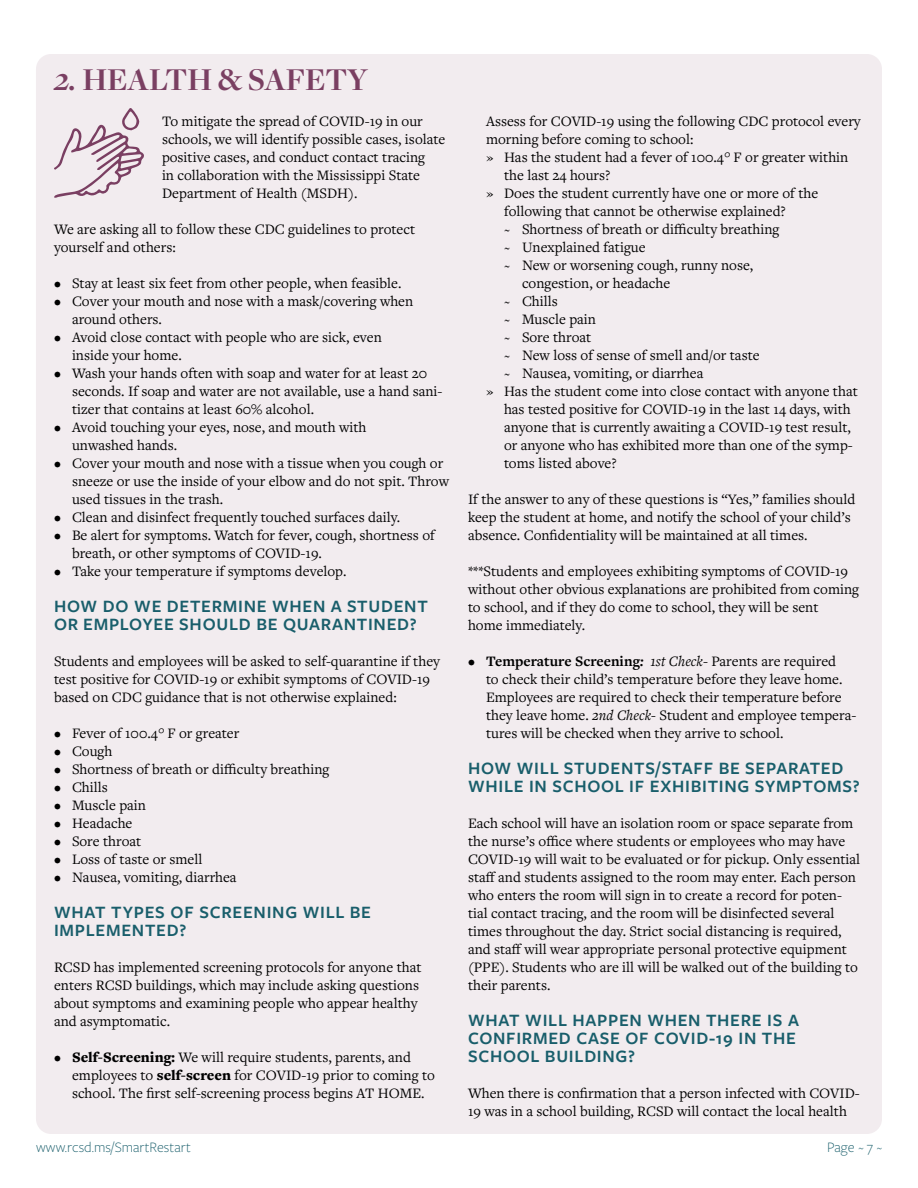
<style>
.page{position:relative;width:918px;height:1188px;background:#fff}
.page>*{position:absolute;margin:0;border:0;box-sizing:border-box;transform-origin:0 0}
.t1{font:700 33px "Freight Disp Pro";color:#7a3f62}
.t2{font:600 18px/18px "Freight Sans Pro";letter-spacing:.04em;color:#195e6b}
.t3{font:15px/18px "Freight Text Pro";color:#000}
.t4{font:300 15px "Freight Sans Pro";color:#195e6b}
.s1{font-style:italic}
.s2{font-weight:900}
.s3{font-weight:700}
.s4{font-weight:700;font-style:italic}
</style>
<div class="page">
<div style="left:36px;top:54px;width:846px;height:1080px;background:#f2ecef;border-radius:15px"></div>
<svg style="left:54px;top:108px;width:90px;height:90px"></svg>
<h1 class="t1" style="left:54px;top:58px;width:316px"><span class="s1">2.</span> HEALTH &amp; SAFETY</h1>
<p class="t3" style="left:162px;top:112px;width:285px">To mitigate the spread of COVID-19 in our schools, we will identify possible cases, isolate positive cases, and conduct contact tracing<br>in collaboration with the Mississippi State Department of Health (MSDH).</p>
<p class="t3" style="left:54px;top:220px;width:363px">We are asking all to follow these CDC guidelines to protect yourself and others:</p>
<p class="t3" style="left:54px;top:274px;width:349px">• Stay at least six feet from other people, when feasible.</p>
<p class="t3" style="left:72px;top:292px;width:343px;text-indent:-18px">• Cover your mouth and nose with a mask/covering when around others.</p>
<p class="t3" style="left:72px;top:328px;width:311px;text-indent:-18px">• Avoid close contact with people who are sick, even inside your home.</p>
<p class="t3" style="left:72px;top:364px;width:372px;text-indent:-18px">• Wash your hands often with soap and water for at least 20 seconds. If soap and water are not available, use a hand sani&shy;tizer that contains at least 60% alcohol.</p>
<p class="t3" style="left:72px;top:418px;width:296px;text-indent:-18px">• Avoid touching your eyes, nose, and mouth with unwashed hands.</p>
<p class="t3" style="left:72px;top:454px;width:379px;text-indent:-18px">• Cover your mouth and nose with a tissue when you cough or sneeze or use the inside of your elbow and do not spit. Throw used tissues in the trash.</p>
<p class="t3" style="left:54px;top:508px;width:348px">• Clean and disinfect frequently touched surfaces daily.</p>
<p class="t3" style="left:72px;top:526px;width:364px;text-indent:-18px">• Be alert for symptoms. Watch for fever, cough, shortness of breath, or other symptoms of COVID-19.</p>
<p class="t3" style="left:54px;top:562px;width:294px">• Take your temperature if symptoms develop.</p>
<p class="t2" style="left:54px;top:596px;width:375px">HOW DO WE DETERMINE WHEN A STUDENT<br>OR EMPLOYEE SHOULD BE QUARANTINED?</p>
<p class="t3" style="left:54px;top:652px;width:388px">Students and employees will be asked to self-quarantine if they test positive for COVID-19 or exhibit symptoms of COVID-19 based on CDC guidance that is not otherwise explained:</p>
<p class="t3" style="left:54px;top:724px;width:187px">• Fever of 100.4<span class="s1">°</span> F or greater</p>
<p class="t3" style="left:54px;top:742px;width:60px">• Cough</p>
<p class="t3" style="left:54px;top:760px;width:277px">• Shortness of breath or difficulty breathing</p>
<p class="t3" style="left:54px;top:778px;width:55px">• Chills</p>
<p class="t3" style="left:54px;top:796px;width:94px">• Muscle pain</p>
<p class="t3" style="left:54px;top:814px;width:80px">• Headache</p>
<p class="t3" style="left:54px;top:832px;width:89px">• Sore throat</p>
<p class="t3" style="left:54px;top:850px;width:150px">• Loss of taste or smell</p>
<p class="t3" style="left:54px;top:868px;width:184px">• Nausea, vomiting, diarrhea</p>
<p class="t2" style="left:54px;top:902px;width:319px">WHAT TYPES OF SCREENING WILL BE<br>IMPLEMENTED?</p>
<p class="t3" style="left:54px;top:958px;width:369px">RCSD has implemented screening protocols for anyone that enters RCSD buildings, which may include asking questions about symptoms and examining people who appear healthy and asymptomatic.</p>
<p class="t3" style="left:72px;top:1048px;width:364px;text-indent:-18px">• <span class="s2">Self-Screening:</span> We will require students, parents, and employees to <span class="s2">self-screen</span> for COVID-19 prior to coming to school. The first self-screening process begins AT HOME.</p>
<p class="t3" style="left:486px;top:112px;width:376px">Assess for COVID-19 using the following CDC protocol every</p>
<p class="t3" style="left:486px;top:130px;width:209px">morning before coming to school:</p>
<p class="t3" style="left:486px;top:148px;width:364px">» Has the student had a fever of 100.4<span class="s1">°</span> F or greater within</p>
<p class="t3" style="left:504px;top:166px;width:108px">the last 24 hours?</p>
<p class="t3" style="left:486px;top:184px;width:334px">» Does the student currently have one or more of the</p>
<p class="t3" style="left:504px;top:202px;width:283px">following that cannot be otherwise explained?</p>
<p class="t3" style="left:504px;top:220px;width:277px">~ Shortness of breath or difficulty breathing</p>
<p class="t3" style="left:504px;top:238px;width:143px">~ Unexplained fatigue</p>
<p class="t3" style="left:504px;top:256px;width:251px">~ New or worsening cough, runny nose,</p>
<p class="t3" style="left:522px;top:274px;width:150px">congestion, or headache</p>
<p class="t3" style="left:504px;top:292px;width:55px">~ Chills</p>
<p class="t3" style="left:504px;top:310px;width:94px">~ Muscle pain</p>
<p class="t3" style="left:504px;top:328px;width:89px">~ Sore throat</p>
<p class="t3" style="left:504px;top:346px;width:257px">~ New loss of sense of smell and/or taste</p>
<p class="t3" style="left:504px;top:364px;width:201px">~ Nausea, vomiting, or diarrhea</p>
<p class="t3" style="left:486px;top:382px;width:373px">» Has the student come into close contact with anyone that</p>
<p class="t3" style="left:504px;top:400px;width:348px">has tested positive for COVID-19 in the last 14 days, with</p>
<p class="t3" style="left:504px;top:418px;width:348px">anyone that is currently awaiting a COVID-19 test result,</p>
<p class="t3" style="left:504px;top:436px;width:350px">or anyone who has exhibited more than one of the symp-</p>
<p class="t3" style="left:504px;top:454px;width:114px">toms listed above?</p>
<p class="t3" style="left:468px;top:490px;width:389px">If the answer to any of these questions is “Yes,” families should keep the student at home, and notify the school of your child’s absence. Confidentiality will be maintained at all times.</p>
<p class="t3" style="left:468px;top:562px;width:393px">***Students and employees exhibiting symptoms of COVID-19 without other obvious explanations are prohibited from coming to school, and if they do come to school, they will be sent<br>home immediately.</p>
<p class="t3" style="left:486px;top:652px;width:372px;text-indent:-18px"><span class="s3">• Temperature Screening</span><span class="s4">:</span> <span class="s1">1st Check</span>- Parents are required<br>to check their child’s temperature before they leave home.<br>Employees are required to check their temperature before they leave home. <span class="s1">2nd Check-</span> Student and employee tempera&shy;tures will be checked when they arrive to school.</p>
<p class="t2" style="left:468px;top:758px;width:393px">HOW WILL STUDENTS/STAFF BE SEPARATED<br>WHILE IN SCHOOL IF EXHIBITING SYMPTOMS?</p>
<p class="t3" style="left:468px;top:814px;width:394px">Each school will have an isolation room or space separate from the nurse’s office where students or employees who may have COVID-19 will wait to be evaluated or for pickup. Only essential staff and students assigned to the room may enter. Each person who enters the room will sign in to create a record for poten&shy;tial contact tracing, and the room will be disinfected several times throughout the day. Strict social distancing is required, and staff will wear appropriate personal protective equipment (PPE). Students who are ill will be walked out of the building to their parents.</p>
<p class="t2" style="left:468px;top:1010px;width:333px">WHAT WILL HAPPEN WHEN THERE IS A<br>CONFIRMED CASE OF COVID-19 IN THE<br>SCHOOL BUILDING?</p>
<p class="t3" style="left:468px;top:1084px;width:393px">When there is confirmation that a person infected with COVID-<br>19 was in a school building, RCSD will contact the local health</p>
<p class="t4" style="left:36px;top:1137px;width:156px">www.rcsd.ms/SmartRestart</p>
<p class="t4" style="left:827px;top:1137px;width:56px">Page ~ 7 ~</p>
</div>
